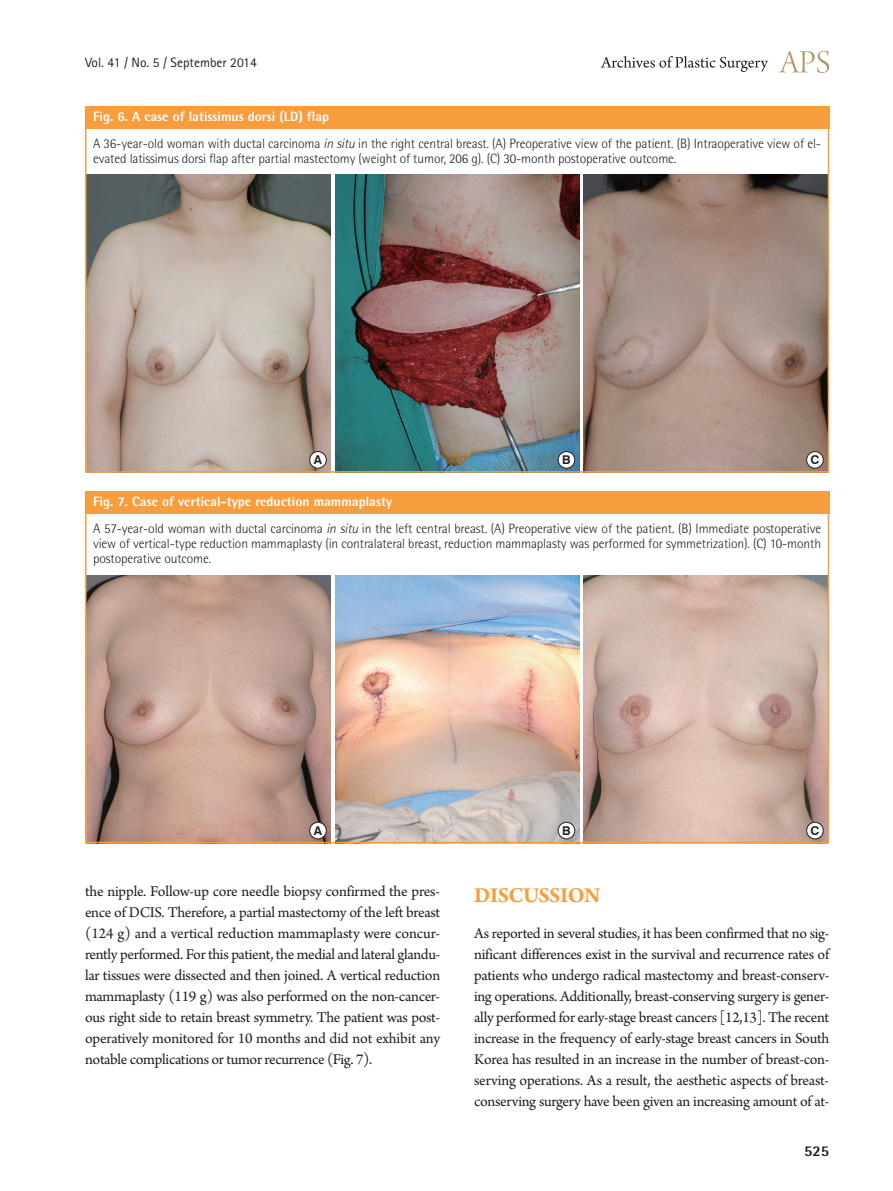
<style>
.page{position:relative;width:893px;height:1191px;background:#fff}
.page>*{position:absolute;margin:0;border:0;box-sizing:border-box;transform-origin:0 0}
.대제목{font:700 22.5px "Arno Pro";letter-spacing:-.02em;color:#f89d3d}
.본문{font:15.75px/21px "Arno Pro";letter-spacing:-.02em;color:#231f20;text-align:justify}
.t1{font:800 15px "Rotis Semi Sans Std";color:#231f20}
.그림설명{font:300 13.5px/15px "Rotis Semi Sans Std";letter-spacing:-.01em;color:#231f20}
.표그림제목{font:800 13.5px "Rotis Semi Sans Std";color:#fff}
.t2{font:13.5px "Rotis Sans Serif Std";color:#231f20}
.t3{font:700 12.15px "Swiss 721 BT";color:#231f20}
.s1{font-style:italic}
</style>
<div class="page">
<svg style="left:779px;top:51px;width:50px;height:22px"></svg>
<svg style="left:601px;top:56px;width:167px;height:16px"></svg>
<img style="left:88px;top:175px;width:243px;height:294px">
<img style="left:335px;top:175px;width:244px;height:294px">
<img style="left:583px;top:175px;width:243px;height:294px">
<div style="left:85px;top:106px;width:744px;height:23px;background:#f89d3d"></div>
<div style="left:310px;top:451px;width:16px;height:17px;background:#fff;border-radius:50%"></div>
<div style="left:309px;top:451px;width:17px;height:17px;border:1px solid #231f20;border-radius:50%"></div>
<div style="left:558px;top:451px;width:17px;height:17px;background:#fff;border-radius:50%"></div>
<div style="left:558px;top:451px;width:17px;height:17px;border:1px solid #231f20;border-radius:50%"></div>
<div style="left:807px;top:451px;width:16px;height:17px;background:#fff;border-radius:50%"></div>
<div style="left:806px;top:451px;width:17px;height:17px;border:1px solid #231f20;border-radius:50%"></div>
<div style="left:85px;top:106px;width:744px;height:366px;border:2px solid #f89d3d"></div>
<img style="left:88px;top:575px;width:243px;height:265px">
<img style="left:335px;top:575px;width:244px;height:265px">
<img style="left:583px;top:575px;width:243px;height:265px">
<div style="left:85px;top:492px;width:744px;height:22px;background:#f89d3d"></div>
<div style="left:310px;top:822px;width:16px;height:17px;background:#fff;border-radius:50%"></div>
<div style="left:309px;top:822px;width:17px;height:17px;border:1px solid #231f20;border-radius:50%"></div>
<div style="left:558px;top:822px;width:17px;height:17px;background:#fff;border-radius:50%"></div>
<div style="left:558px;top:822px;width:17px;height:17px;border:1px solid #231f20;border-radius:50%"></div>
<div style="left:807px;top:822px;width:16px;height:17px;background:#fff;border-radius:50%"></div>
<div style="left:806px;top:822px;width:17px;height:17px;border:1px solid #231f20;border-radius:50%"></div>
<div style="left:85px;top:492px;width:744px;height:351px;border:2px solid #f89d3d"></div>
<p class="t2" style="left:85px;top:54px;width:173px">Vol. 41 / No. 5 / September 2014</p>
<p class="표그림제목" style="left:93px;top:108px;width:238px">Fig. 6. A case of latissimus dorsi (LD) flap</p>
<p class="그림설명" style="left:93px;top:136px;width:729px">A 36-year-old woman with ductal carcinoma <span class="s1">in situ</span> in the right central breast. (A) Preoperative view of the patient. (B) Intraoperative view of el&shy;evated latissimus dorsi flap after partial mastectomy (weight of tumor, 206 g). (C) 30-month postoperative outcome.</p>
<p class="t3" style="left:314px;top:452px;width:10px">A</p>
<p class="t3" style="left:562px;top:452px;width:10px">B</p>
<p class="t3" style="left:810px;top:452px;width:10px">C</p>
<p class="표그림제목" style="left:93px;top:493px;width:300px">Fig. 7. Case of vertical-type reduction mammaplasty</p>
<p class="그림설명" style="left:93px;top:521px;width:729px;text-align:justify">A 57-year-old woman with ductal carcinoma <span class="s1">in situ</span> in the left central breast. (A) Preoperative view of the patient. (B) Immediate postoperative view of vertical-type reduction mammaplasty (in contralateral breast, reduction mammaplasty was performed for symmetrization). (C) 10-month postoperative outcome.</p>
<p class="t3" style="left:314px;top:823px;width:10px">A</p>
<p class="t3" style="left:562px;top:823px;width:10px">B</p>
<p class="t3" style="left:810px;top:823px;width:10px">C</p>
<p class="본문" style="left:85px;top:882px;width:357px">the nipple. Follow-up core needle biopsy confirmed the pres&shy;ence of DCIS. Therefore, a partial mastectomy of the left breast (124 g) and a vertical reduction mammaplasty were concur&shy;rently performed. For this patient, the medial and lateral glandu&shy;lar tissues were dissected and then joined. A vertical reduction mammaplasty (119 g) was also performed on the non-cancer&shy;ous right side to retain breast symmetry. The patient was post&shy;operatively monitored for 10 months and did not exhibit any notable complications or tumor recurrence (Fig. 7).</p>
<p class="대제목" style="left:474px;top:882px;width:128px">DISCUSSION</p>
<p class="본문" style="left:474px;top:924px;width:357px">As reported in several studies, it has been confirmed that no sig&shy;nificant differences exist in the survival and recurrence rates of patients who undergo radical mastectomy and breast-conserv&shy;ing operations. Additionally, breast-conserving surgery is gener&shy;ally performed for early-stage breast cancers [12,13]. The recent increase in the frequency of early-stage breast cancers in South Korea has resulted in an increase in the number of breast-con&shy;serving operations. As a result, the aesthetic aspects of breast&shy;conserving surgery have been given an increasing amount of at-</p>
<p class="t1" style="left:804px;top:1141px;width:27px">525</p>
</div>
